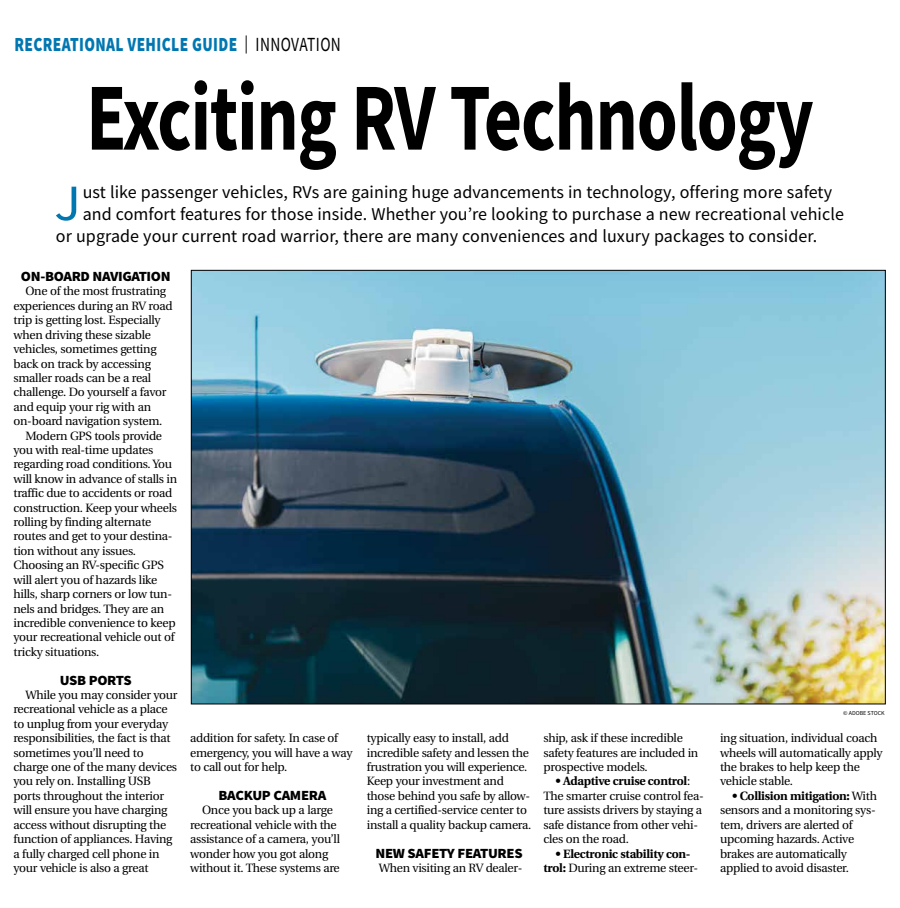
<style>
.page{position:relative;width:900px;height:908px;background:#fff}
.page>*{position:absolute;margin:0;border:0;box-sizing:border-box;transform-origin:0 0}
.t1{font:700 96px "Source Sans Pro";letter-spacing:-.015em;color:#000;scale:.77 1}
.t2{font:50.9px "Source Sans Pro";color:#0077b1;scale:1.1 1}
.t3{font:900 20px "Source Sans Pro";letter-spacing:.025em;color:#0077b1;scale:.77 1}
.t4{font:18px "Source Sans Pro";letter-spacing:.005em;color:#000}
.t5{font:900 14px "Source Sans Pro";letter-spacing:-.02em;color:#000;scale:1.05 1}
.t6{font:12px/14.4px "Utopia";letter-spacing:-.02em;color:#000}
.t7{font:700 12px/14.4px "Utopia";letter-spacing:-.02em;color:#000;text-align:center}
.t8{font:6px "Source Sans Pro";color:#000}
.s1{font-weight:400;font-size:18px;color:#000}
.s2{font-weight:400;color:#000}
.s3{font-weight:700}
.s4{font-weight:400}
</style>
<div class="page">
<img style="left:193px;top:272px;width:691px;height:430px">
<h3 class="t3" style="left:14px;top:31px;width:426px">RECREATIONAL VEHICLE GUIDE <span class="s1">|</span> <span class="s2">INNOVATION</span></h3>
<h1 class="t1" style="left:86px;top:53px;width:946px">Exciting RV Technology</h1>
<h2 class="t2" style="left:54px;top:171px;width:26px">J</h2>
<h3 class="t4" style="left:83px;top:181px;width:751px">ust like passenger vehicles, RVs are gaining huge advancements in technology, offering more safety</h3>
<h3 class="t4" style="left:83px;top:202px;width:763px">and comfort features for those inside. Whether you’re looking to purchase a new recreational vehicle</h3>
<h3 class="t4" style="left:56px;top:224px;width:763px">or upgrade your current road warrior, there are many conveniences and luxury packages to consider.</h3>
<p class="t5" style="left:21px;top:266px;width:144px">ON-BOARD NAVIGATION</p>
<p class="t6" style="left:26px;top:284px;width:142px">One of the most frustrating</p>
<p class="t6" style="left:14px;top:299px;width:161px">experiences during an RV road</p>
<p class="t6" style="left:14px;top:313px;width:149px">trip is getting lost. Especially</p>
<p class="t6" style="left:14px;top:327px;width:139px">when driving these sizable</p>
<p class="t6" style="left:14px;top:342px;width:145px">vehicles, sometimes getting</p>
<p class="t6" style="left:14px;top:356px;width:139px">back on track by accessing</p>
<p class="t6" style="left:14px;top:371px;width:139px">smaller roads can be a real</p>
<p class="t6" style="left:14px;top:385px;width:155px">challenge. Do yourself a favor</p>
<p class="t6" style="left:14px;top:399px;width:139px">and equip your rig with an</p>
<p class="t6" style="left:14px;top:414px;width:150px">on-board navigation system.</p>
<p class="t6" style="left:26px;top:428px;width:138px">Modern GPS tools provide</p>
<p class="t6" style="left:14px;top:443px;width:141px">you with real-time updates</p>
<p class="t6" style="left:14px;top:457px;width:160px">regarding road conditions. You</p>
<p class="t6" style="left:14px;top:471px;width:165px">will know in advance of stalls in</p>
<p class="t6" style="left:14px;top:486px;width:160px">traffic due to accidents or road</p>
<p class="t6" style="left:14px;top:500px;width:165px">construction. Keep your wheels</p>
<p class="t6" style="left:14px;top:515px;width:139px">rolling by finding alternate</p>
<p class="t6" style="left:14px;top:529px;width:161px">routes and get to your destina-</p>
<p class="t6" style="left:14px;top:543px;width:124px">tion without any issues.</p>
<p class="t6" style="left:14px;top:558px;width:152px">Choosing an RV-specific GPS</p>
<p class="t6" style="left:14px;top:572px;width:145px">will alert you of hazards like</p>
<p class="t6" style="left:14px;top:587px;width:160px">hills, sharp corners or low tun-</p>
<p class="t6" style="left:14px;top:601px;width:152px">nels and bridges. They are an</p>
<p class="t6" style="left:14px;top:615px;width:164px">incredible convenience to keep</p>
<p class="t6" style="left:14px;top:630px;width:163px">your recreational vehicle out of</p>
<p class="t6" style="left:14px;top:644px;width:87px">tricky situations.</p>
<p class="t5" style="left:60px;top:670px;width:70px">USB PORTS</p>
<p class="t6" style="left:14px;top:687px;width:166px;text-indent:12px">While you may consider your recreational vehicle as a place to unplug from your everyday responsibilities, the fact is that sometimes you’ll need to charge one of the many devices you rely on. Installing USB ports throughout the interior will ensure you have charging access without disrupting the function of appliances. Having a fully charged cell phone in your vehicle is also a great</p>
<p class="t6" style="left:190px;top:731px;width:164px">addition for safety. In case of emergency, you will have a way to call out for help.</p>
<p class="t5" style="left:219px;top:785px;width:104px">BACKUP CAMERA</p>
<p class="t6" style="left:190px;top:803px;width:151px;text-indent:12px">Once you back up a large recreational vehicle with the assistance of a camera, you’ll wonder how you got along without it. These systems are</p>
<p class="t6" style="left:367px;top:731px;width:166px">typically easy to install, add incredible safety and lessen the frustration you will experience.<br>Keep your investment and those behind you safe by allow&shy;ing a certified-service center to install a quality backup camera.</p>
<p class="t5" style="left:376px;top:842px;width:142px">NEW SAFETY FEATURES</p>
<p class="t6" style="left:379px;top:860px;width:145px">When visiting an RV dealer-</p>
<p class="t6" style="left:543px;top:731px;width:156px">ship, ask if these incredible safety features are included in prospective models.</p>
<p class="t6" style="left:543px;top:774px;width:162px;text-indent:12px"><span class="s3">• Adaptive cruise control</span>:<br>The smarter cruise control fea&shy;ture assists drivers by staying a safe distance from other vehi&shy;cles on the road.</p>
<p class="t7" style="left:543px;top:846px;width:156px">• Electronic stability con&shy;trol: <span class="s4">During an extreme steer-</span></p>
<p class="t8" style="left:843px;top:709px;width:43px">© ADOBE STOCK</p>
<p class="t6" style="left:720px;top:731px;width:164px">ing situation, individual coach wheels will automatically apply the brakes to help keep the vehicle stable.</p>
<p class="t6" style="left:720px;top:788px;width:158px;text-indent:12px"><span class="s3">• Collision mitigation:</span> With sensors and a monitoring sys&shy;tem, drivers are alerted of upcoming hazards. Active brakes are automatically applied to avoid disaster.</p>
</div>
